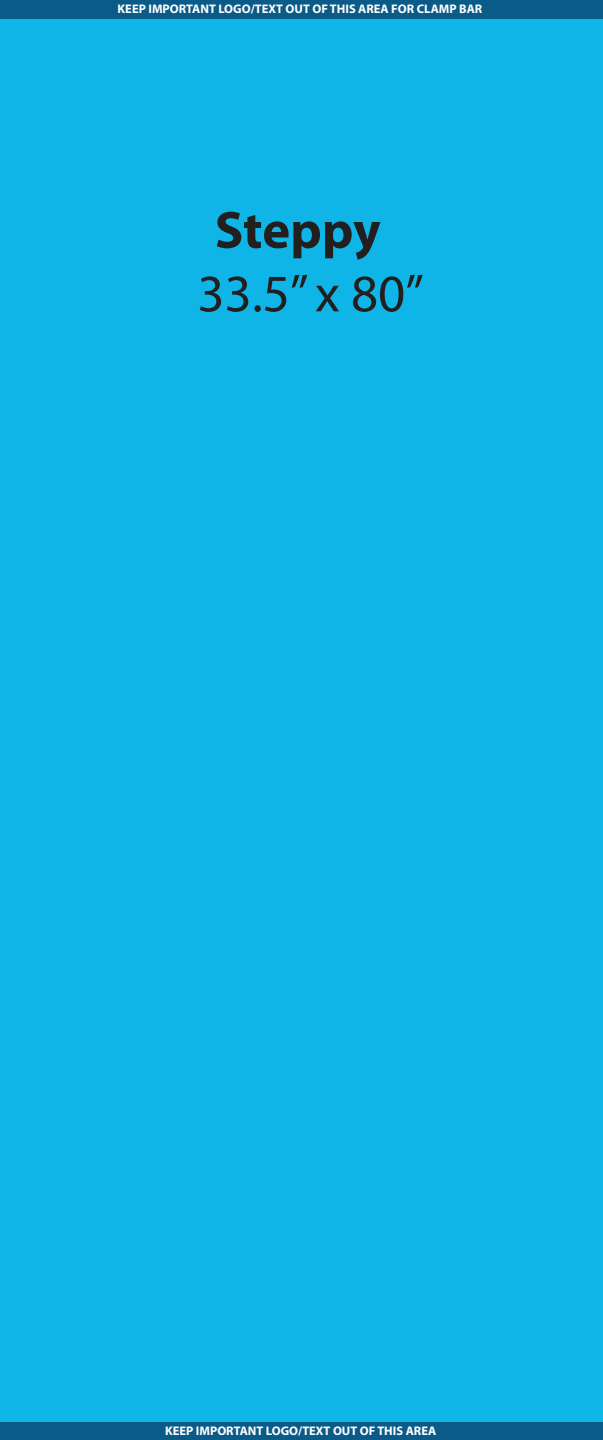
<style>
.page{position:relative;width:603px;height:1440px;background:#10b5e8}
.page>*{position:absolute;margin:0;border:0;box-sizing:border-box;transform-origin:0 0}
.t1{font:52.9px "Myriad Pro";color:#221f1f}
.t2{font:700 52.9px "Myriad Pro";letter-spacing:-.005em;color:#221f1f}
.t3{font:700 12.5px "Myriad Pro";color:#fff}
</style>
<div class="page">
<div style="left:0;top:0;width:603px;height:18px;background:#0b5b89"></div>
<div style="left:0;top:1422px;width:603px;height:18px;background:#0b5b89"></div>
<p class="t3" style="left:118px;top:4px;width:366px">KEEP IMPORTANT LOGO/TEXT OUT OF THIS AREA FOR CLAMP BAR</p>
<h1 class="t2" style="left:215px;top:211px;width:167px">Steppy</h1>
<h1 class="t1" style="left:197px;top:262px;width:228px">33.5” x 80”</h1>
<p class="t3" style="left:165px;top:1427px;width:273px">KEEP IMPORTANT LOGO/TEXT OUT OF THIS AREA</p>
</div>
